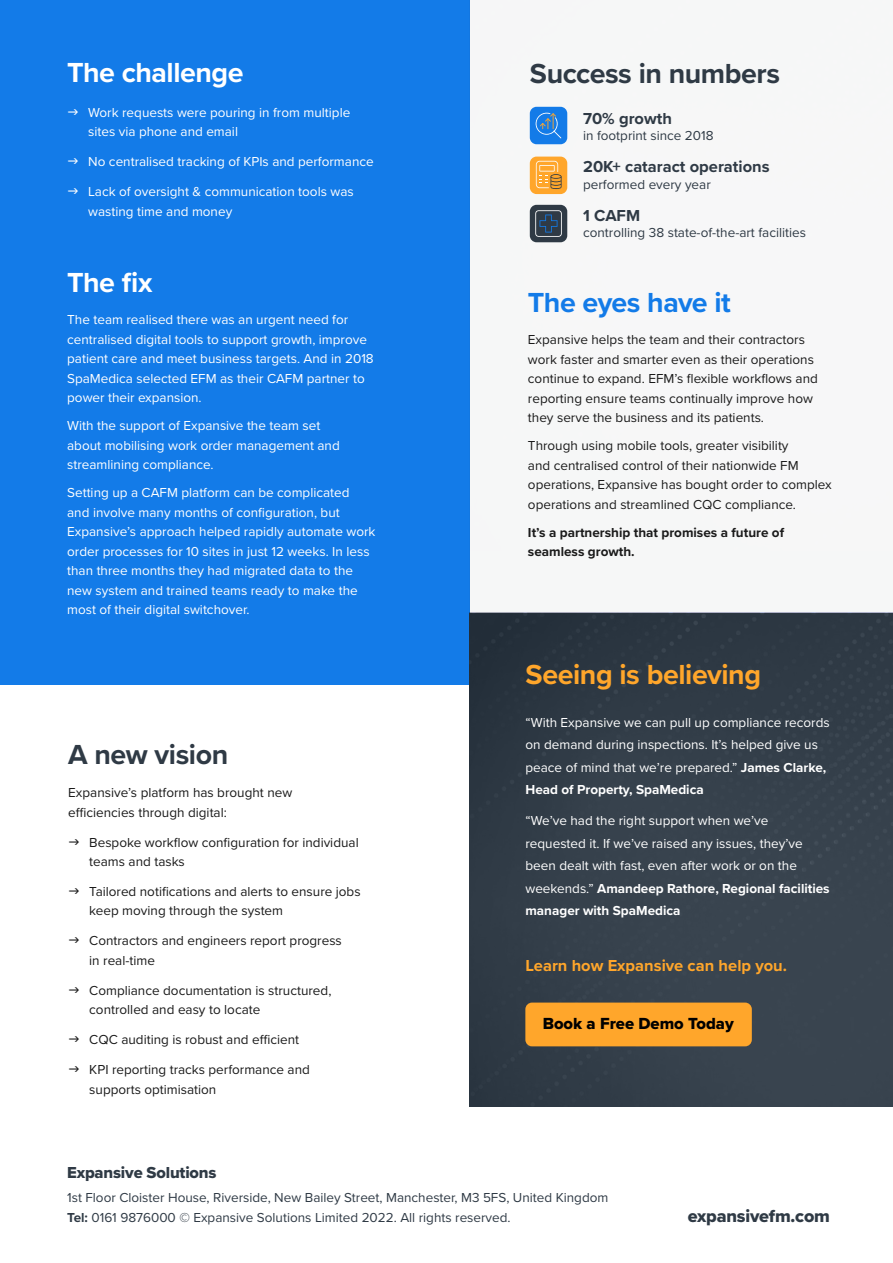
<style>
.page{position:relative;width:893px;height:1263px;background:#fff}
.page>*{position:absolute;margin:0;border:0;box-sizing:border-box;transform-origin:0 0}
.t1{font:700 28.65px "Proxima Nova";letter-spacing:-.015em;color:#2f3a45}
.t2{font:700 28.65px "Proxima Nova";letter-spacing:-.015em;color:#fff}
.t3{font:700 28.65px "Proxima Nova";letter-spacing:-.015em;color:#ffa62b}
.t4{font:700 28.65px "Proxima Nova";letter-spacing:-.025em;color:#137be8}
.t5{font:18px "Proxima Nova Extrabld";letter-spacing:-.01em;color:#2f3a45}
.t6{font:16.65px "Proxima Nova Extrabld";color:#000}
.t7{font:700 16.5px "Proxima Nova";color:#2f3a45}
.t8{font:700 16.5px "Proxima Nova";color:#ffa62b}
.t9{font:16.5px "Proxima Nova Extrabld";letter-spacing:-.01em;color:#2f3a45}
.t10{font:13.5px/19.5px "Proxima Nova";color:#fff}
.t11{font:13.5px/19.5px "Proxima Nova";color:#1a1a1a}
.t12{font:13.5px/19.5px "Proxima Nova";color:#2f3a45}
.t13{font:700 13.5px/19.5px "Proxima Nova";color:#1a1a1a}
.s1{font-weight:700}
</style>
<div class="page">
<div style="left:0;top:0;width:469px;height:684px;background:#137be8"></div>
<div style="left:469px;top:0;width:99px;height:550px;background:#f6f7f7"></div>
<img style="left:469px;top:613px;width:424px;height:494px">
<div style="left:525px;top:1002px;width:227px;height:44px;background:#ffa62b;border-radius:7px"></div>
<div style="left:530px;top:107px;width:37px;height:37px;background:#137be8;border-radius:7px"></div>
<svg style="left:535px;top:112px;width:26px;height:26px"></svg>
<div style="left:530px;top:157px;width:37px;height:37px;background:#ffa62b;border-radius:7px"></div>
<svg style="left:536px;top:161px;width:26px;height:28px"></svg>
<div style="left:530px;top:205px;width:37px;height:37px;background:#2f3a45;border-radius:7px"></div>
<svg style="left:535px;top:210px;width:27px;height:27px"></svg>
<h1 class="t2" style="left:67px;top:51px;width:178px">The challenge</h1>
<p class="t10" style="left:88px;top:102px;width:264px">Work requests were pouring in from multiple sites via phone and email</p>
<p class="t10" style="left:88px;top:151px;width:287px">No centralised tracking of KPIs and performance</p>
<p class="t10" style="left:88px;top:181px;width:267px">Lack of oversight &amp; communication tools was wasting time and money</p>
<h1 class="t2" style="left:67px;top:261px;width:87px">The fix</h1>
<p class="t10" style="left:67px;top:309px;width:308px">The team realised there was an urgent need for centralised digital tools to support growth, improve patient care and meet business targets. And in 2018<br>SpaMedica selected EFM as their CAFM partner to power their expansion.</p>
<p class="t10" style="left:67px;top:415px;width:274px">With the support of Expansive the team set about mobilising work order management and streamlining compliance.</p>
<p class="t10" style="left:67px;top:482px;width:310px">Setting up a CAFM platform can be complicated<br>and involve many months of configuration, but Expansive’s approach helped rapidly automate work order processes for 10 sites in just 12 weeks. In less than three months they had migrated data to the new system and trained teams ready to make the most of their digital switchover.</p>
<h1 class="t1" style="left:68px;top:733px;width:161px">A new vision</h1>
<p class="t11" style="left:68px;top:782px;width:226px">Expansive’s platform has brought new efficiencies through digital:</p>
<p class="t11" style="left:89px;top:832px;width:271px">Bespoke workflow configuration for individual teams and tasks</p>
<p class="t11" style="left:89px;top:881px;width:273px">Tailored notifications and alerts to ensure jobs keep moving through the system</p>
<p class="t11" style="left:89px;top:931px;width:254px">Contractors and engineers report progress in real-time</p>
<p class="t11" style="left:89px;top:980px;width:244px">Compliance documentation is structured, controlled and easy to locate</p>
<p class="t11" style="left:89px;top:1030px;width:211px">CQC auditing is robust and efficient</p>
<p class="t11" style="left:89px;top:1060px;width:222px">KPI reporting tracks performance and supports optimisation</p>
<h1 class="t1" style="left:530px;top:52px;width:252px">Success in numbers</h1>
<p class="t7" style="left:583px;top:106px;width:90px">70% growth</p>
<p class="t12" style="left:583px;top:125px;width:132px">in footprint since 2018</p>
<p class="t7" style="left:583px;top:154px;width:188px">20K+ cataract operations</p>
<p class="t12" style="left:583px;top:174px;width:129px">performed every year</p>
<p class="t7" style="left:583px;top:203px;width:59px">1 CAFM</p>
<p class="t12" style="left:583px;top:222px;width:224px">controlling 38 state-of-the-art facilities</p>
<h1 class="t4" style="left:528px;top:281px;width:204px">The eyes have it</h1>
<p class="t11" style="left:528px;top:329px;width:291px">Expansive helps the team and their contractors work faster and smarter even as their operations continue to expand. EFM’s flexible workflows and reporting ensure teams continually improve how they serve the business and its patients.</p>
<p class="t11" style="left:528px;top:435px;width:305px">Through using mobile tools, greater visibility<br>and centralised control of their nationwide FM operations, Expansive has bought order to complex operations and streamlined CQC compliance.</p>
<p class="t13" style="left:528px;top:522px;width:258px">It’s a partnership that promises a future of seamless growth.</p>
<h1 class="t3" style="left:525px;top:653px;width:237px">Seeing is believing</h1>
<p class="t10" style="left:525px;top:710px;width:306px;line-height:22.5px">“With Expansive we can pull up compliance records on demand during inspections. It’s helped give us peace of mind that we’re prepared.” <span class="s1">James Clarke, Head of Property, SpaMedica</span></p>
<p class="t10" style="left:525px;top:809px;width:306px;line-height:22.5px">“We’ve had the right support when we’ve requested it. If we’ve raised any issues, they’ve been dealt with fast, even after work or on the weekends.” <span class="s1">Amandeep Rathore, Regional facilities manager with SpaMedica</span></p>
<p class="t8" style="left:525px;top:953px;width:263px">Learn how Expansive can help you.</p>
<p class="t6" style="left:543px;top:1011px;width:193px">Book a Free Demo Today</p>
<p class="t9" style="left:67px;top:1160px;width:151px">Expansive Solutions</p>
<p class="t12" style="left:67px;top:1187px;width:543px">1st Floor Cloister House, Riverside, New Bailey Street, Manchester, M3 5FS, United Kingdom<br><span class="s1">Tel:</span> 0161 9876000 © Expansive Solutions Limited 2022. All rights reserved.</p>
<h2 class="t5" style="left:688px;top:1203px;width:144px">expansivefm.com</h2>
</div>
